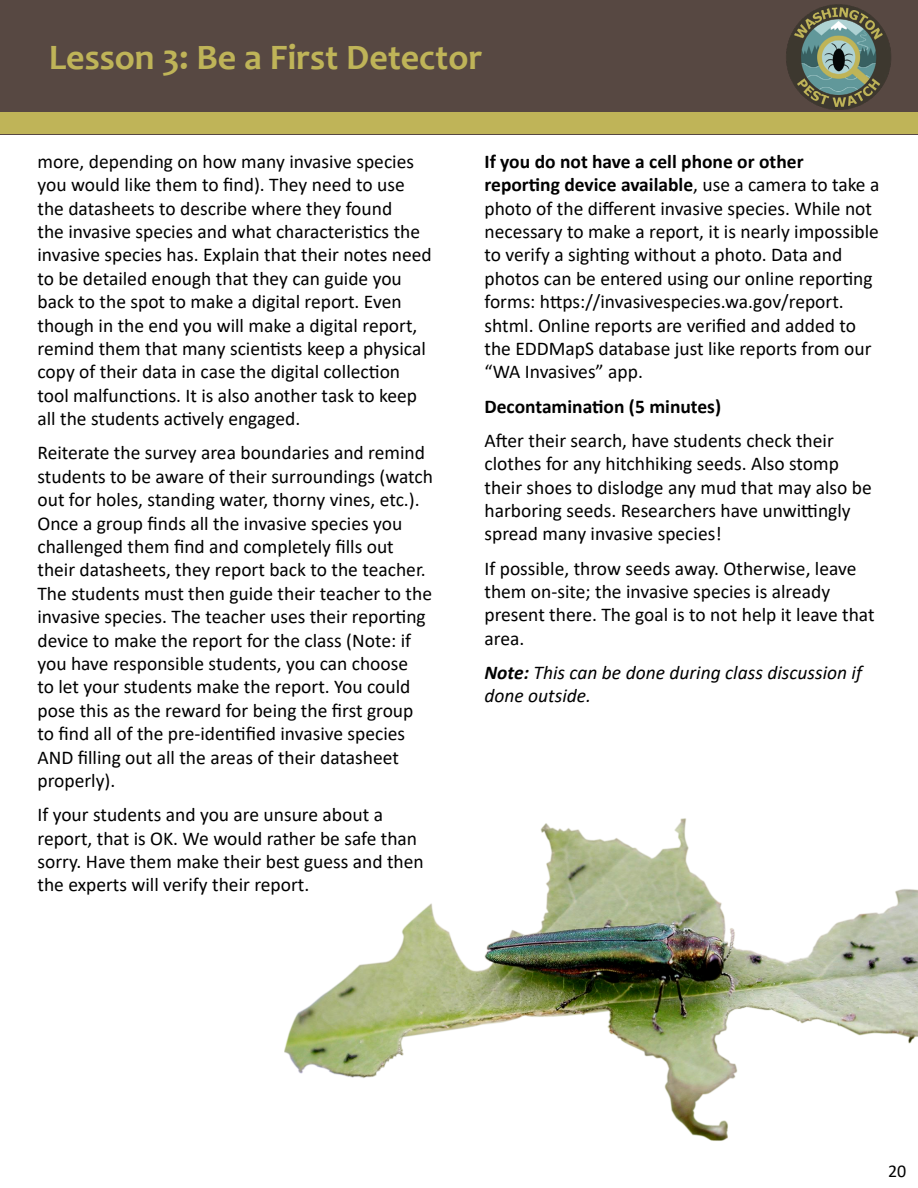
<style>
.page{position:relative;width:918px;height:1188px;background:#fff}
.page>*{position:absolute;margin:0;border:0;box-sizing:border-box;transform-origin:0 0}
.t1{font:700 36px "Candara";color:#bfb458}
.t2{font:19.5px/23.4px "Calibri";color:#000}
.t3{font:700 19.5px/23.4px "Calibri";color:#000}
.t4{font:italic 19.5px "Calibri";color:#000}
.t5{font:18px "Calibri";color:#000}
.s1{font-weight:400}
.s2{font-weight:700}
</style>
<div class="page">
<div style="left:0;top:0;width:918px;height:134px;background:#574842"></div>
<div style="left:0;top:113px;width:918px;height:21px;background:#bfb458"></div>
<img style="left:780px;top:4px;width:118px;height:109px">
<img style="left:284px;top:818px;width:634px;height:323px">
<p class="t1" style="left:49px;top:35px;width:435px">Lesson 3: Be a First Detector</p>
<p class="t2" style="left:38px;top:149px;width:378px">more, depending on how many invasive species</p>
<p class="t2" style="left:38px;top:173px;width:369px">you would like them to find). They need to use</p>
<p class="t2" style="left:38px;top:196px;width:356px">the datasheets to describe where they found</p>
<p class="t2" style="left:38px;top:219px;width:396px">the invasive species and what characteristics the invasive species has. Explain that their notes need</p>
<p class="t2" style="left:38px;top:266px;width:366px">to be detailed enough that they can guide you</p>
<p class="t2" style="left:38px;top:290px;width:366px">back to the spot to make a digital report. Even</p>
<p class="t2" style="left:38px;top:313px;width:381px">though in the end you will make a digital report,</p>
<p class="t2" style="left:38px;top:336px;width:390px">remind them that many scientists keep a physical copy of their data in case the digital collection tool malfunctions. It is also another task to keep all the students actively engaged.</p>
<p class="t2" style="left:38px;top:441px;width:397px">Reiterate the survey area boundaries and remind students to be aware of their surroundings (watch</p>
<p class="t2" style="left:38px;top:488px;width:390px">out for holes, standing water, thorny vines, etc.).<br>Once a group finds all the invasive species you challenged them find and completely fills out their datasheets, they report back to the teacher.</p>
<p class="t2" style="left:38px;top:581px;width:396px">The students must then guide their teacher to the</p>
<p class="t2" style="left:38px;top:605px;width:390px">invasive species. The teacher uses their reporting device to make the report for the class (Note: if</p>
<p class="t2" style="left:38px;top:651px;width:372px">you have responsible students, you can choose</p>
<p class="t2" style="left:38px;top:675px;width:377px">to let your students make the report. You could pose this as the reward for being the first group to find all of the pre-identified invasive species AND filling out all the areas of their datasheet properly).</p>
<p class="t2" style="left:38px;top:803px;width:347px">If your students and you are unsure about a</p>
<p class="t2" style="left:38px;top:826px;width:388px">report, that is OK. We would rather be safe than sorry. Have them make their best guess and then the experts will verify their report.</p>
<p class="t3" style="left:484px;top:149px;width:396px">If you do not have a cell phone or other reporting device available<span class="s1">, use a camera to take a</span></p>
<p class="t2" style="left:484px;top:196px;width:389px">photo of the different invasive species. While not</p>
<p class="t2" style="left:484px;top:219px;width:396px">necessary to make a report, it is nearly impossible</p>
<p class="t2" style="left:484px;top:243px;width:390px">to verify a sighting without a photo. Data and photos can be entered using our online reporting forms: https://invasivespecies.wa.gov/report. shtml. Online reports are verified and added to the EDDMapS database just like reports from our “WA Invasives” app.</p>
<p class="t3" style="left:484px;top:394px;width:238px">Decontamination (5 minutes)</p>
<p class="t2" style="left:484px;top:428px;width:356px">After their search, have students check their clothes for any hitchhiking seeds. Also stomp</p>
<p class="t2" style="left:484px;top:475px;width:389px">their shoes to dislodge any mud that may also be</p>
<p class="t2" style="left:484px;top:498px;width:368px">harboring seeds. Researchers have unwittingly</p>
<p class="t2" style="left:484px;top:522px;width:239px">spread many invasive species!</p>
<p class="t2" style="left:484px;top:556px;width:392px">If possible, throw seeds away. Otherwise, leave them on-site; the invasive species is already present there. The goal is to not help it leave that area.</p>
<p class="t4" style="left:484px;top:659px;width:379px"><span class="s2">Note:</span> This can be done during class discussion if</p>
<p class="t4" style="left:484px;top:682px;width:108px">done outside.</p>
<p class="t5" style="left:888px;top:1158px;width:20px">20</p>
</div>
